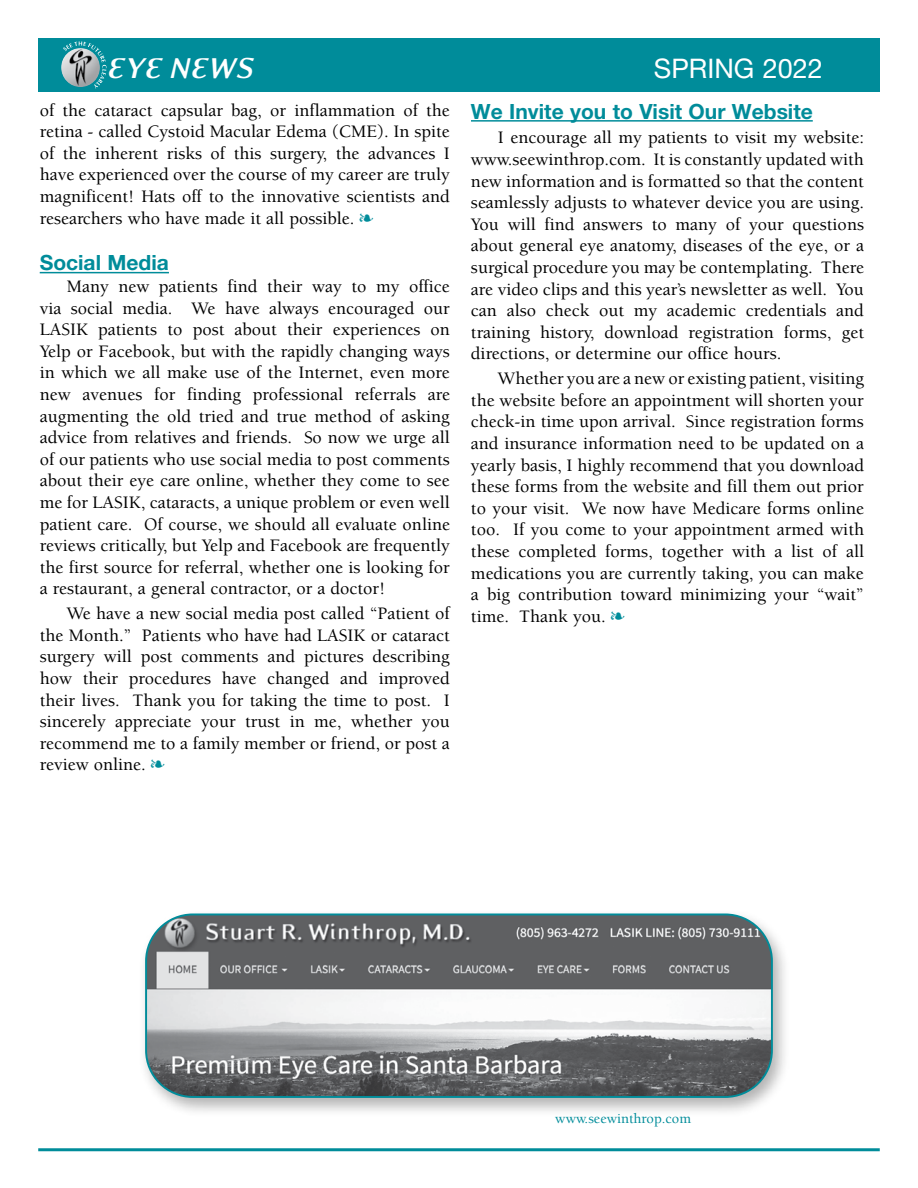
<style>
.page{position:relative;width:918px;height:1188px;background:#fff}
.page>*{position:absolute;margin:0;border:0;box-sizing:border-box;transform-origin:0 0}
.t1{font:33px "Eidetic Modern Bold Italic TT";color:#fff}
.t2{font:27px "Helvetica Neue";color:#fff}
.t3{font:700 21px "Helvetica Neue";color:#008c9a}
.t4{font:500 18px/21.6px "Berkeley";color:#000;text-align:justify}
.t5{font:500 14.4px "Berkeley";color:#008c9a}
.s1{color:#008c9a}
</style>
<div class="page">
<hr style="left:40px;top:272px;width:129px;height:1px;background:#008c9a">
<hr style="left:471px;top:120px;width:342px;height:2px;background:#008c9a">
<hr style="left:38px;top:1148px;width:842px;height:3px;background:#008c9a">
<div style="left:38px;top:38px;width:842px;height:54px;background:#008c9a"></div>
<svg style="left:63px;top:41px;width:43px;height:48px"></svg>
<img style="left:61px;top:48px;width:39px;height:39px;border-radius:19px">
<div style="left:138px;top:908px;width:653px;height:210px;background:#000;opacity:.3"></div>
<img style="left:146px;top:914px;width:626px;height:183px">
<div style="left:145px;top:914px;width:628px;height:184px;border:2px solid #008c9a;border-radius:47px"></div>
<h1 class="t1" style="left:107px;top:51px;width:148px">EYE NEWS</h1>
<h2 class="t2" style="left:654px;top:52px;width:170px">SPRING 2022</h2>
<p class="t4" style="left:40px;top:100px;width:412px">of the cataract capsular bag, or inflammation of the retina - called Cystoid Macular Edema (CME). In spite of the inherent risks of this surgery, the advances I have experienced over the course of my career are truly magnificent! Hats off to the innovative scientists and researchers who have made it all possible. <span class="s1">❧</span></p>
<p class="t3" style="left:40px;top:250px;width:131px">Social Media</p>
<p class="t4" style="left:40px;top:276px;width:412px;text-indent:27px">Many new patients find their way to my office via social media. We have always encouraged our LASIK patients to post about their experiences on Yelp or Facebook, but with the rapidly changing ways in which we all make use of the Internet, even more new avenues for finding professional referrals are augmenting the old tried and true method of asking advice from relatives and friends. So now we urge all of our patients who use social media to post comments about their eye care online, whether they come to see me for LASIK, cataracts, a unique problem or even well patient care. Of course, we should all evaluate online reviews critically, but Yelp and Facebook are frequently the first source for referral, whether one is looking for a restaurant, a general contractor, or a doctor!</p>
<p class="t4" style="left:40px;top:603px;width:412px;text-indent:27px">We have a new social media post called “Patient of the Month.” Patients who have had LASIK or cataract surgery will post comments and pictures describing how their procedures have changed and improved their lives. Thank you for taking the time to post. I sincerely appreciate your trust in me, whether you recommend me to a family member or friend, or post a review online. <span class="s1">❧</span></p>
<p class="t3" style="left:471px;top:98px;width:343px">We Invite you to Visit Our Website</p>
<p class="t4" style="left:471px;top:127px;width:395px;text-indent:27px">I encourage all my patients to visit my website: www.seewinthrop.com. It is constantly updated with new information and is formatted so that the content seamlessly adjusts to whatever device you are using.<br>You will find answers to many of your questions about general eye anatomy, diseases of the eye, or a surgical procedure you may be contemplating. There are video clips and this year’s newsletter as well. You can also check out my academic credentials and training history, download registration forms, get directions, or determine our office hours.</p>
<p class="t4" style="left:471px;top:368px;width:395px;text-indent:27px">Whether you are a new or existing patient, visiting the website before an appointment will shorten your check-in time upon arrival. Since registration forms and insurance information need to be updated on a yearly basis, I highly recommend that you download these forms from the website and fill them out prior to your visit. We now have Medicare forms online too. If you come to your appointment armed with these completed forms, together with a list of all medications you are currently taking, you can make a big contribution toward minimizing your “wait” time. Thank you. <span class="s1">❧</span></p>
<p class="t5" style="left:555px;top:1111px;width:137px">www.seewinthrop.com</p>
</div>
